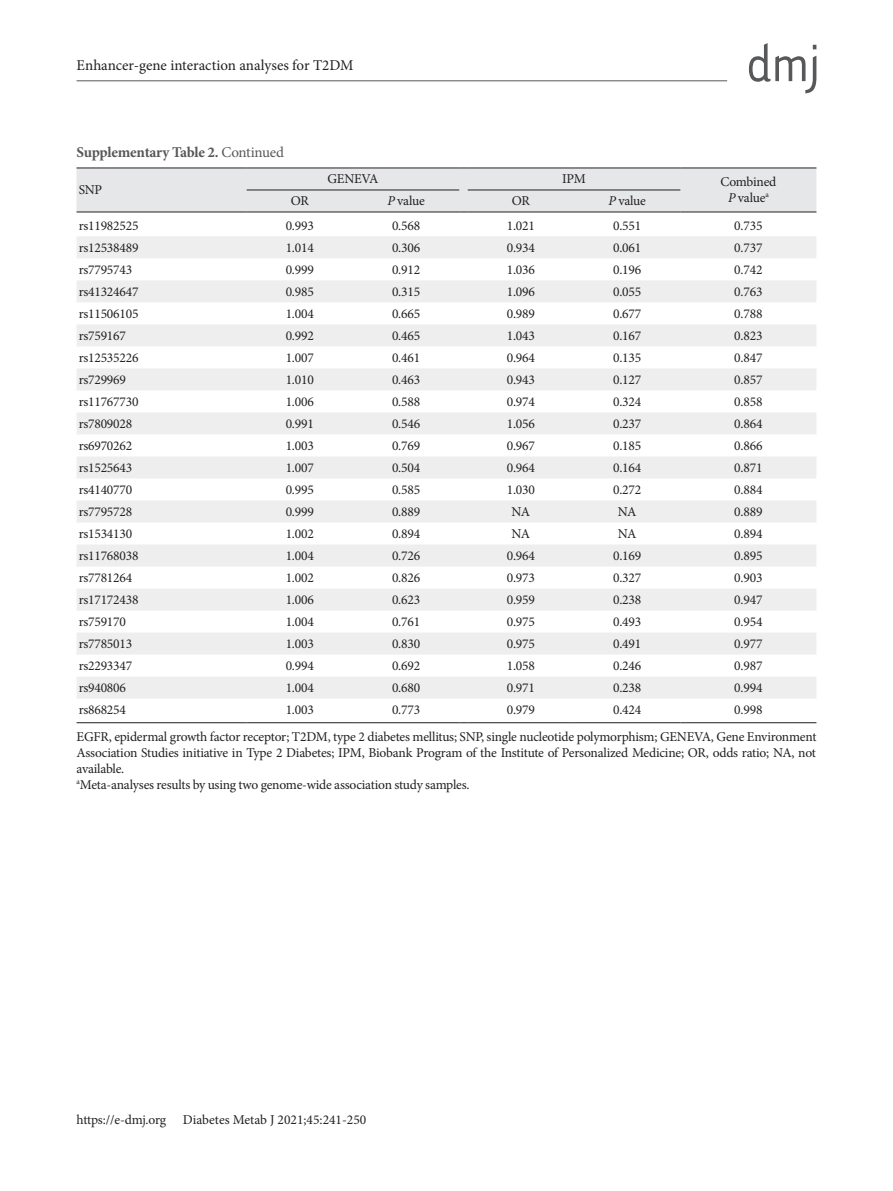
<style>
.page{position:relative;width:893px;height:1191px;background:#fff}
.page>*{position:absolute;margin:0;border:0;box-sizing:border-box;transform-origin:0 0}
.t1{font:15px "Minion Pro";color:#231f20}
.표제목그림{font:700 15px "Minion Pro";letter-spacing:-.02em;color:#57585a}
.표본문{font:13.5px/16.2px "Minion Pro";letter-spacing:-.015em;color:#231f20;text-align:justify}
.s1{font-weight:400}
.s2{font-style:italic}
</style>
<div class="page">
<hr style="left:77px;top:80px;width:650px;height:1px;background:#57585a">
<svg style="left:749px;top:43px;width:67px;height:50px"></svg>
<svg style="left:77px;top:236px;width:739px;height:462px;fill:#f3f3f4"></svg>
<hr style="left:77px;top:722px;width:170px;height:1px;background:#231f20">
<hr style="left:247px;top:722px;width:106px;height:1px;background:#231f20">
<hr style="left:353px;top:722px;width:106px;height:1px;background:#231f20">
<hr style="left:468px;top:722px;width:106px;height:1px;background:#231f20">
<hr style="left:574px;top:722px;width:106px;height:1px;background:#231f20">
<hr style="left:680px;top:722px;width:136px;height:1px;background:#231f20">
<svg style="left:77px;top:168px;width:739px;height:45px;background:#dedee0"></svg>
<hr style="left:468px;top:212px;width:106px;height:1px;background:#231f20">
<hr style="left:574px;top:212px;width:106px;height:1px;background:#231f20">
<hr style="left:680px;top:212px;width:136px;height:1px;background:#231f20">
<p class="t1" style="left:77px;top:55px;width:279px">Enhancer-gene interaction analyses for T2DM</p>
<p class="표제목그림" style="left:77px;top:142px;width:209px">Supplementary Table 2. <span class="s1">Continued</span></p>
<p class="표본문" style="left:79px;top:182px;width:25px">SNP</p>
<p class="표본문" style="left:327px;top:171px;width:53px">GENEVA</p>
<p class="표본문" style="left:562px;top:171px;width:25px">IPM</p>
<p class="표본문" style="left:720px;top:174px;width:57px">Combined</p>
<p class="표본문" style="left:728px;top:190px;width:42px"><span class="s2">P</span> value<sup>a</sup></p>
<p class="표본문" style="left:291px;top:193px;width:20px">OR</p>
<p class="표본문" style="left:387px;top:193px;width:39px"><span class="s2">P</span> value</p>
<p class="표본문" style="left:512px;top:193px;width:20px">OR</p>
<p class="표본문" style="left:608px;top:193px;width:39px"><span class="s2">P</span> value</p>
<p class="표본문" style="left:79px;top:217px;width:61px">rs11982525</p>
<p class="표본문" style="left:286px;top:217px;width:30px">0.993</p>
<p class="표본문" style="left:392px;top:217px;width:30px">0.568</p>
<p class="표본문" style="left:507px;top:217px;width:30px">1.021</p>
<p class="표본문" style="left:613px;top:217px;width:30px">0.551</p>
<p class="표본문" style="left:734px;top:217px;width:30px">0.735</p>
<p class="표본문" style="left:79px;top:239px;width:61px">rs12538489</p>
<p class="표본문" style="left:286px;top:239px;width:30px">1.014</p>
<p class="표본문" style="left:392px;top:239px;width:30px">0.306</p>
<p class="표본문" style="left:507px;top:239px;width:30px">0.934</p>
<p class="표본문" style="left:613px;top:239px;width:30px">0.061</p>
<p class="표본문" style="left:734px;top:239px;width:30px">0.737</p>
<p class="표본문" style="left:79px;top:261px;width:55px">rs7795743</p>
<p class="표본문" style="left:286px;top:261px;width:30px">0.999</p>
<p class="표본문" style="left:392px;top:261px;width:30px">0.912</p>
<p class="표본문" style="left:507px;top:261px;width:30px">1.036</p>
<p class="표본문" style="left:613px;top:261px;width:30px">0.196</p>
<p class="표본문" style="left:734px;top:261px;width:30px">0.742</p>
<p class="표본문" style="left:79px;top:283px;width:61px">rs41324647</p>
<p class="표본문" style="left:286px;top:283px;width:30px">0.985</p>
<p class="표본문" style="left:392px;top:283px;width:30px">0.315</p>
<p class="표본문" style="left:507px;top:283px;width:30px">1.096</p>
<p class="표본문" style="left:613px;top:283px;width:30px">0.055</p>
<p class="표본문" style="left:734px;top:283px;width:30px">0.763</p>
<p class="표본문" style="left:79px;top:305px;width:61px">rs11506105</p>
<p class="표본문" style="left:286px;top:305px;width:30px">1.004</p>
<p class="표본문" style="left:392px;top:305px;width:30px">0.665</p>
<p class="표본문" style="left:507px;top:305px;width:30px">0.989</p>
<p class="표본문" style="left:613px;top:305px;width:30px">0.677</p>
<p class="표본문" style="left:734px;top:305px;width:30px">0.788</p>
<p class="표본문" style="left:79px;top:327px;width:49px">rs759167</p>
<p class="표본문" style="left:286px;top:327px;width:30px">0.992</p>
<p class="표본문" style="left:392px;top:327px;width:30px">0.465</p>
<p class="표본문" style="left:507px;top:327px;width:30px">1.043</p>
<p class="표본문" style="left:613px;top:327px;width:30px">0.167</p>
<p class="표본문" style="left:734px;top:327px;width:30px">0.823</p>
<p class="표본문" style="left:79px;top:349px;width:61px">rs12535226</p>
<p class="표본문" style="left:286px;top:349px;width:30px">1.007</p>
<p class="표본문" style="left:392px;top:349px;width:30px">0.461</p>
<p class="표본문" style="left:507px;top:349px;width:30px">0.964</p>
<p class="표본문" style="left:613px;top:349px;width:30px">0.135</p>
<p class="표본문" style="left:734px;top:349px;width:30px">0.847</p>
<p class="표본문" style="left:79px;top:371px;width:49px">rs729969</p>
<p class="표본문" style="left:286px;top:371px;width:30px">1.010</p>
<p class="표본문" style="left:392px;top:371px;width:30px">0.463</p>
<p class="표본문" style="left:507px;top:371px;width:30px">0.943</p>
<p class="표본문" style="left:613px;top:371px;width:30px">0.127</p>
<p class="표본문" style="left:734px;top:371px;width:30px">0.857</p>
<p class="표본문" style="left:79px;top:393px;width:61px">rs11767730</p>
<p class="표본문" style="left:286px;top:393px;width:30px">1.006</p>
<p class="표본문" style="left:392px;top:393px;width:30px">0.588</p>
<p class="표본문" style="left:507px;top:393px;width:30px">0.974</p>
<p class="표본문" style="left:613px;top:393px;width:30px">0.324</p>
<p class="표본문" style="left:734px;top:393px;width:30px">0.858</p>
<p class="표본문" style="left:79px;top:415px;width:55px">rs7809028</p>
<p class="표본문" style="left:286px;top:415px;width:30px">0.991</p>
<p class="표본문" style="left:392px;top:415px;width:30px">0.546</p>
<p class="표본문" style="left:507px;top:415px;width:30px">1.056</p>
<p class="표본문" style="left:613px;top:415px;width:30px">0.237</p>
<p class="표본문" style="left:734px;top:415px;width:30px">0.864</p>
<p class="표본문" style="left:79px;top:437px;width:55px">rs6970262</p>
<p class="표본문" style="left:286px;top:437px;width:30px">1.003</p>
<p class="표본문" style="left:392px;top:437px;width:30px">0.769</p>
<p class="표본문" style="left:507px;top:437px;width:30px">0.967</p>
<p class="표본문" style="left:613px;top:437px;width:30px">0.185</p>
<p class="표본문" style="left:734px;top:437px;width:30px">0.866</p>
<p class="표본문" style="left:79px;top:459px;width:55px">rs1525643</p>
<p class="표본문" style="left:286px;top:459px;width:30px">1.007</p>
<p class="표본문" style="left:392px;top:459px;width:30px">0.504</p>
<p class="표본문" style="left:507px;top:459px;width:30px">0.964</p>
<p class="표본문" style="left:613px;top:459px;width:30px">0.164</p>
<p class="표본문" style="left:734px;top:459px;width:30px">0.871</p>
<p class="표본문" style="left:79px;top:481px;width:55px">rs4140770</p>
<p class="표본문" style="left:286px;top:481px;width:30px">0.995</p>
<p class="표본문" style="left:392px;top:481px;width:30px">0.585</p>
<p class="표본문" style="left:507px;top:481px;width:30px">1.030</p>
<p class="표본문" style="left:613px;top:481px;width:30px">0.272</p>
<p class="표본문" style="left:734px;top:481px;width:30px">0.884</p>
<p class="표본문" style="left:79px;top:503px;width:55px">rs7795728</p>
<p class="표본문" style="left:286px;top:503px;width:30px">0.999</p>
<p class="표본문" style="left:392px;top:503px;width:30px">0.889</p>
<p class="표본문" style="left:512px;top:503px;width:20px">NA</p>
<p class="표본문" style="left:618px;top:503px;width:20px">NA</p>
<p class="표본문" style="left:734px;top:503px;width:30px">0.889</p>
<p class="표본문" style="left:79px;top:525px;width:55px">rs1534130</p>
<p class="표본문" style="left:286px;top:525px;width:30px">1.002</p>
<p class="표본문" style="left:392px;top:525px;width:30px">0.894</p>
<p class="표본문" style="left:512px;top:525px;width:20px">NA</p>
<p class="표본문" style="left:618px;top:525px;width:20px">NA</p>
<p class="표본문" style="left:734px;top:525px;width:30px">0.894</p>
<p class="표본문" style="left:79px;top:547px;width:61px">rs11768038</p>
<p class="표본문" style="left:286px;top:547px;width:30px">1.004</p>
<p class="표본문" style="left:392px;top:547px;width:30px">0.726</p>
<p class="표본문" style="left:507px;top:547px;width:30px">0.964</p>
<p class="표본문" style="left:613px;top:547px;width:30px">0.169</p>
<p class="표본문" style="left:734px;top:547px;width:30px">0.895</p>
<p class="표본문" style="left:79px;top:569px;width:55px">rs7781264</p>
<p class="표본문" style="left:286px;top:569px;width:30px">1.002</p>
<p class="표본문" style="left:392px;top:569px;width:30px">0.826</p>
<p class="표본문" style="left:507px;top:569px;width:30px">0.973</p>
<p class="표본문" style="left:613px;top:569px;width:30px">0.327</p>
<p class="표본문" style="left:734px;top:569px;width:30px">0.903</p>
<p class="표본문" style="left:79px;top:591px;width:61px">rs17172438</p>
<p class="표본문" style="left:286px;top:591px;width:30px">1.006</p>
<p class="표본문" style="left:392px;top:591px;width:30px">0.623</p>
<p class="표본문" style="left:507px;top:591px;width:30px">0.959</p>
<p class="표본문" style="left:613px;top:591px;width:30px">0.238</p>
<p class="표본문" style="left:734px;top:591px;width:30px">0.947</p>
<p class="표본문" style="left:79px;top:613px;width:49px">rs759170</p>
<p class="표본문" style="left:286px;top:613px;width:30px">1.004</p>
<p class="표본문" style="left:392px;top:613px;width:30px">0.761</p>
<p class="표본문" style="left:507px;top:613px;width:30px">0.975</p>
<p class="표본문" style="left:613px;top:613px;width:30px">0.493</p>
<p class="표본문" style="left:734px;top:613px;width:30px">0.954</p>
<p class="표본문" style="left:79px;top:635px;width:55px">rs7785013</p>
<p class="표본문" style="left:286px;top:635px;width:30px">1.003</p>
<p class="표본문" style="left:392px;top:635px;width:30px">0.830</p>
<p class="표본문" style="left:507px;top:635px;width:30px">0.975</p>
<p class="표본문" style="left:613px;top:635px;width:30px">0.491</p>
<p class="표본문" style="left:734px;top:635px;width:30px">0.977</p>
<p class="표본문" style="left:79px;top:657px;width:55px">rs2293347</p>
<p class="표본문" style="left:286px;top:657px;width:30px">0.994</p>
<p class="표본문" style="left:392px;top:657px;width:30px">0.692</p>
<p class="표본문" style="left:507px;top:657px;width:30px">1.058</p>
<p class="표본문" style="left:613px;top:657px;width:30px">0.246</p>
<p class="표본문" style="left:734px;top:657px;width:30px">0.987</p>
<p class="표본문" style="left:79px;top:679px;width:49px">rs940806</p>
<p class="표본문" style="left:286px;top:679px;width:30px">1.004</p>
<p class="표본문" style="left:392px;top:679px;width:30px">0.680</p>
<p class="표본문" style="left:507px;top:679px;width:30px">0.971</p>
<p class="표본문" style="left:613px;top:679px;width:30px">0.238</p>
<p class="표본문" style="left:734px;top:679px;width:30px">0.994</p>
<p class="표본문" style="left:79px;top:701px;width:49px">rs868254</p>
<p class="표본문" style="left:286px;top:701px;width:30px">1.003</p>
<p class="표본문" style="left:392px;top:701px;width:30px">0.773</p>
<p class="표본문" style="left:507px;top:701px;width:30px">0.979</p>
<p class="표본문" style="left:613px;top:701px;width:30px">0.424</p>
<p class="표본문" style="left:734px;top:701px;width:30px">0.998</p>
<p class="표본문" style="left:77px;top:728px;width:741px">EGFR, epidermal growth factor receptor; T2DM, type 2 diabetes mellitus; SNP, single nucleotide polymorphism; GENEVA, Gene Environment Association Studies initiative in Type 2 Diabetes; IPM, Biobank Program of the Institute of Personalized Medicine; OR, odds ratio; NA, not available.</p>
<p class="표본문" style="left:77px;top:777px;width:395px"><sup>a</sup>Meta-analyses results by using two genome-wide association study samples.</p>
<p class="표본문" style="left:77px;top:1111px;width:291px">https://e-dmj.org Diabetes Metab J 2021;45:241-250</p>
</div>
